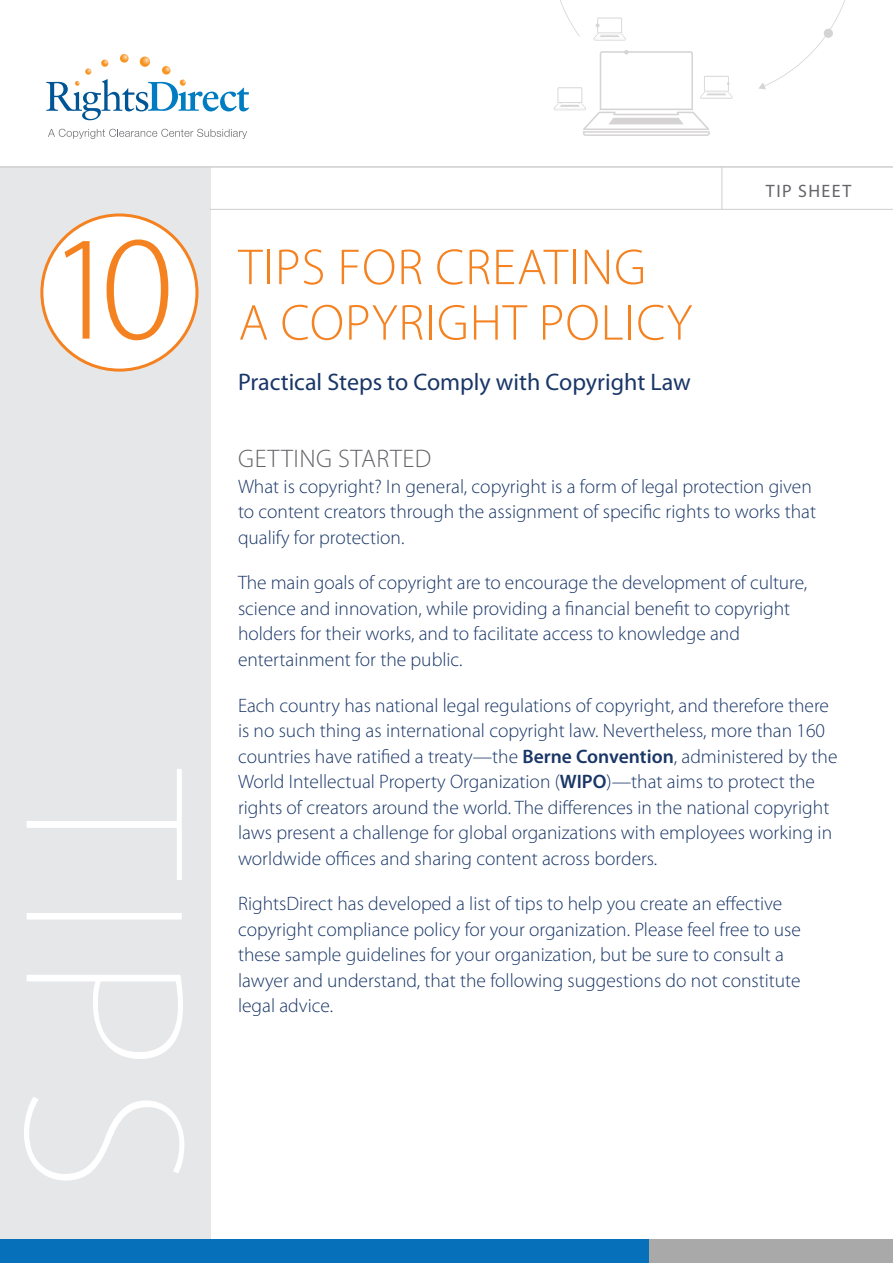
<style>
.page{position:relative;width:893px;height:1263px;background:#fff}
.page>*{position:absolute;margin:0;border:0;box-sizing:border-box;transform-origin:0 0}
.basic_body{font:300 150px "Myriad Pro";color:#f58220}
.t1{font:300 51px "Myriad Pro";letter-spacing:.02em;color:#f58220}
.Large_headline{font:300 25.5px "Myriad Pro";letter-spacing:.02em;color:#646569}
.SubTitle{font:24px "Myriad Pro";color:#193667}
.Intro___Conclusion{font:300 19.5px/25.5px "Myriad Pro";color:#193667}
.t2{font:18px "Myriad Pro";letter-spacing:.08em;color:#646569}
.s1{font-weight:600}
</style>
<div class="page">
<div style="left:649px;top:1239px;width:244px;height:24px;background:#a9a9aa"></div>
<div style="left:0;top:167px;width:211px;height:1091px;background:#e6e7e9"></div>
<hr style="left:210px;top:209px;width:683px;height:1px;background:#cfcece">
<hr style="left:721px;top:167px;width:1px;height:42px;background:#cfcece">
<svg style="left:24px;top:769px;width:160px;height:412px"></svg>
<div style="left:0;top:1239px;width:649px;height:24px;background:#0770ba"></div>
<svg style="left:46px;top:54px;width:203px;height:66px"></svg>
<svg style="left:48px;top:129px;width:199px;height:10px"></svg>
<hr style="left:0;top:166px;width:893px;height:2px;background:#cfcece">
<svg style="left:560px;top:0;width:20px;height:37px"></svg>
<svg style="left:758px;top:0;width:87px;height:89px"></svg>
<div style="left:824px;top:29px;width:9px;height:9px;background:#d5d3d3;border-radius:50%"></div>
<svg style="left:593px;top:18px;width:33px;height:23px"></svg>
<svg style="left:554px;top:50px;width:178px;height:86px"></svg>
<div style="left:42px;top:215px;width:155px;height:155px;background:#fff;border-radius:50%"></div>
<div style="left:40px;top:213px;width:158px;height:159px;border:3px solid #f58220;border-radius:50%"></div>
<p class="basic_body" style="left:47px;top:198px;width:128px">10</p>
<p class="t1" style="left:238px;top:236px;width:409px">TIPS FOR CREATING</p>
<p class="t1" style="left:238px;top:292px;width:455px">A COPYRIGHT POLICY</p>
<p class="SubTitle" style="left:238px;top:369px;width:454px">Practical Steps to Comply with Copyright Law</p>
<p class="t2" style="left:766px;top:182px;width:87px">TIP SHEET</p>
<p class="Large_headline" style="left:238px;top:443px;width:195px">GETTING STARTED</p>
<p class="Intro___Conclusion" style="left:238px;top:473px;width:580px">What is copyright? In general, copyright is a form of legal protection given to content creators through the assignment of specific rights to works that qualify for protection.</p>
<p class="Intro___Conclusion" style="left:238px;top:570px;width:571px">The main goals of copyright are to encourage the development of culture, science and innovation, while providing a financial benefit to copyright holders for their works, and to facilitate access to knowledge and entertainment for the public.</p>
<p class="Intro___Conclusion" style="left:238px;top:692px;width:601px">Each country has national legal regulations of copyright, and therefore there is no such thing as international copyright law. Nevertheless, more than 160 countries have ratified a treaty—the <span class="s1">Berne Convention</span>, administered by the World Intellectual Property Organization (<span class="s1">WIPO</span>)—that aims to protect the rights of creators around the world. The differences in the national copyright laws present a challenge for global organizations with employees working in worldwide offices and sharing content across borders.</p>
<p class="Intro___Conclusion" style="left:238px;top:891px;width:564px">RightsDirect has developed a list of tips to help you create an effective copyright compliance policy for your organization. Please feel free to use these sample guidelines for your organization, but be sure to consult a lawyer and understand, that the following suggestions do not constitute legal advice.</p>
</div>
